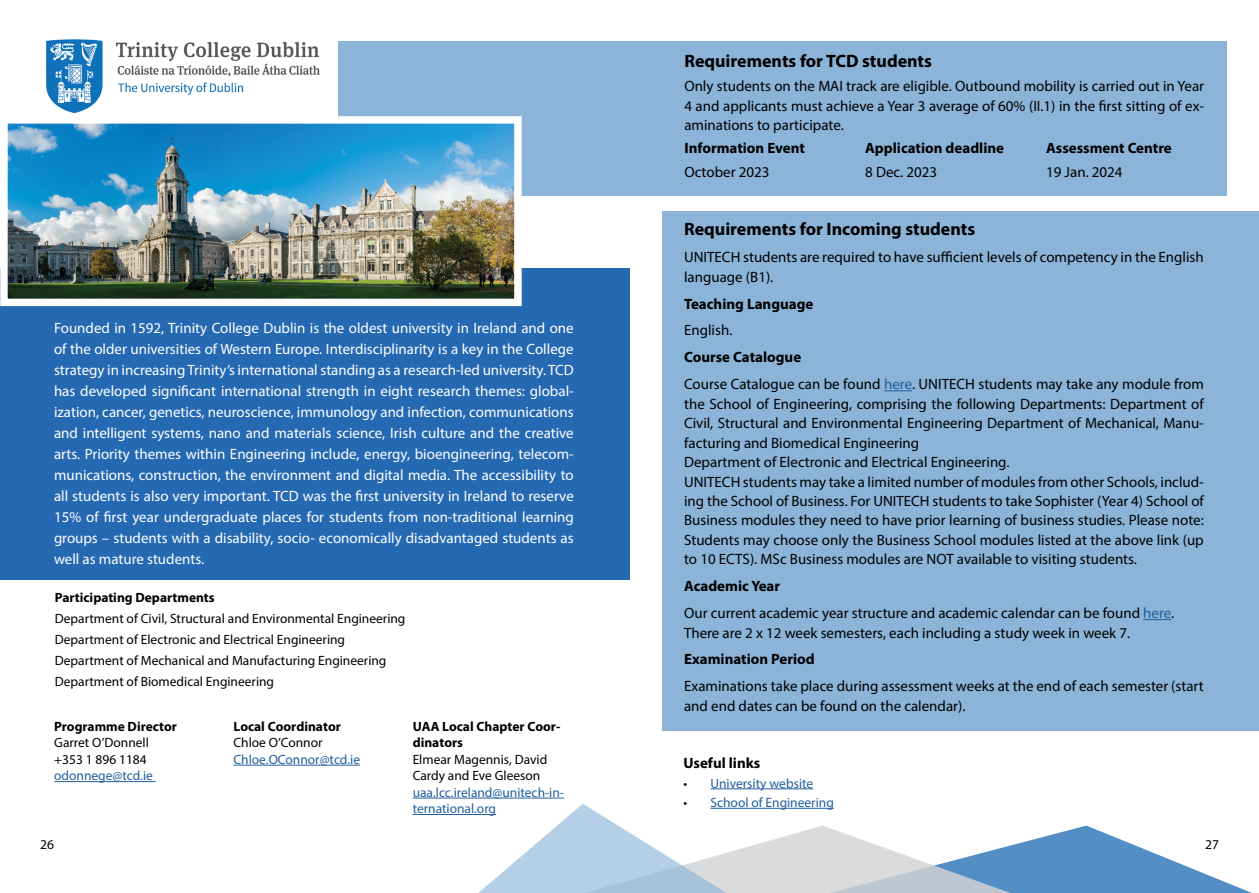
<style>
.page{position:relative;width:1259px;height:893px;background:#fff}
.page>*{position:absolute;margin:0;border:0;box-sizing:border-box;transform-origin:0 0}
.t1{font:700 18px "Myriad Pro";color:#000}
.t2{font:15px/19.5px "Myriad Pro";color:#000}
.t3{font:15px/21px "Myriad Pro";color:#fff;text-align:justify}
.t4{font:700 15px "Myriad Pro";color:#000}
.t5{font:13.5px/21px "Myriad Pro";color:#000}
.t6{font:13.5px/16.5px "Myriad Pro";color:#215e9e}
.t7{font:700 13.5px/16.5px "Myriad Pro";color:#000}
.s1{font-weight:700}
.s2{color:#215e9e}
.s3{color:#000}
</style>
<div class="page">
<div style="left:338px;top:42px;width:888px;height:154px;background:#8bb4d8"></div>
<div style="left:0;top:268px;width:629px;height:312px;background:#2569b3"></div>
<img style="left:8px;top:124px;width:506px;height:174px">
<div style="left:0;top:116px;width:522px;height:190px;border:7px solid #fff"></div>
<div style="left:663px;top:211px;width:596px;height:520px;background:#8bb4d8"></div>
<svg style="left:884px;top:390px;width:28px;height:1px"></svg>
<svg style="left:1143px;top:619px;width:28px;height:1px"></svg>
<hr style="left:54px;top:781px;width:102px;height:1px;background:#215e9e">
<hr style="left:233px;top:765px;width:127px;height:1px;background:#215e9e">
<hr style="left:413px;top:798px;width:151px;height:1px;background:#215e9e">
<svg style="left:412px;top:804px;width:840px;height:89px"></svg>
<hr style="left:710px;top:788px;width:103px;height:1px;background:#215e9e">
<hr style="left:710px;top:808px;width:124px;height:1px;background:#215e9e">
<img style="left:46px;top:39px;width:274px;height:75px">
<p class="t3" style="left:54px;top:317px;width:521px">Founded in 1592, Trinity College Dublin is the oldest university in Ireland and one of the older universities of Western Europe. Interdisciplinarity is a key in the College strategy in increasing Trinity’s international standing as a research-led university. TCD has developed significant international strength in eight research themes: global&shy;ization, cancer, genetics, neuroscience, immunology and infection, communications and intelligent systems, nano and materials science, Irish culture and the creative arts. Priority themes within Engineering include, energy, bioengineering, telecom&shy;munications, construction, the environment and digital media. The accessibility to all students is also very important. TCD was the first university in Ireland to reserve 15% of first year undergraduate places for students from non-traditional learning groups – students with a disability, socio- economically disadvantaged students as well as mature students.</p>
<p class="t7" style="left:55px;top:589px;width:161px">Participating Departments</p>
<p class="t5" style="left:55px;top:608px;width:352px">Department of Civil, Structural and Environmental Engineering Department of Electronic and Electrical Engineering Department of Mechanical and Manufacturing Engineering Department of Biomedical Engineering</p>
<p class="t7" style="left:54px;top:718px;width:124px">Programme Director</p>
<p class="t5" style="left:54px;top:734px;width:96px;line-height:16.5px">Garret O’Donnell +353 1 896 1184</p>
<p class="t6" style="left:54px;top:767px;width:100px">odonnege@tcd.ie</p>
<p class="t7" style="left:233px;top:718px;width:109px">Local Coordinator</p>
<p class="t5" style="left:233px;top:732px;width:91px">Chloe O’Connor</p>
<p class="t6" style="left:233px;top:751px;width:128px">Chloe.OConnor@tcd.ie</p>
<p class="t7" style="left:413px;top:718px;width:149px">UAA Local Chapter Coor&shy;dinators</p>
<p class="t5" style="left:413px;top:751px;width:136px;line-height:16.5px">Elmear Magennis, David<br>Cardy and Eve Gleeson</p>
<p class="t6" style="left:413px;top:784px;width:153px">uaa.lcc.ireland@unitech-in&shy;ternational.org</p>
<p class="t1" style="left:684px;top:49px;width:249px">Requirements for TCD students</p>
<p class="t2" style="left:684px;top:76px;width:521px;text-align:justify">Only students on the MAI track are eligible. Outbound mobility is carried out in Year 4 and applicants must achieve a Year 3 average of 60% (II.1) in the first sitting of ex&shy;aminations to participate.</p>
<p class="t4" style="left:684px;top:138px;width:122px">Information Event</p>
<p class="t2" style="left:684px;top:162px;width:87px">October 2023</p>
<p class="t4" style="left:865px;top:138px;width:140px">Application deadline</p>
<p class="t2" style="left:865px;top:162px;width:73px">8 Dec. 2023</p>
<p class="t4" style="left:1046px;top:138px;width:127px">Assessment Centre</p>
<p class="t2" style="left:1046px;top:162px;width:78px">19 Jan. 2024</p>
<p class="t1" style="left:684px;top:217px;width:293px">Requirements for Incoming students</p>
<p class="t2" style="left:684px;top:247px;width:521px">UNITECH students are required to have sufficient levels of competency in the English language (B1).</p>
<p class="t4" style="left:684px;top:294px;width:131px">Teaching Language</p>
<p class="t2" style="left:684px;top:320px;width:50px">English.</p>
<p class="t2" style="left:684px;top:344px;width:521px;line-height:26.8px"><span class="s1">Course Catalogue<br></span>Course Catalogue can be found <span class="s2">here</span>. UNITECH students may take any module from</p>
<p class="t2" style="left:684px;top:394px;width:521px">the School of Engineering, comprising the following Departments: Department of Civil, Structural and Environmental Engineering Department of Mechanical, Manu&shy;facturing and Biomedical Engineering<br>Department of Electronic and Electrical Engineering.<br>UNITECH students may take a limited number of modules from other Schools, includ&shy;ing the School of Business. For UNITECH students to take Sophister (Year 4) School of Business modules they need to have prior learning of business studies. Please note:<br>Students may choose only the Business School modules listed at the above link (up to 10 ECTS). MSc Business modules are NOT available to visiting students.</p>
<p class="t2" style="left:684px;top:572px;width:491px;line-height:26.8px"><span class="s1">Academic Year<br></span>Our current academic year structure and academic calendar can be found <span class="s2">here</span>.</p>
<p class="t2" style="left:684px;top:622px;width:447px">There are 2 x 12 week semesters, each including a study week in week 7.</p>
<p class="t4" style="left:684px;top:650px;width:132px">Examination Period</p>
<p class="t2" style="left:684px;top:676px;width:521px">Examinations take place during assessment weeks at the end of each semester (start and end dates can be found on the calendar).</p>
<p class="t4" style="left:683px;top:753px;width:78px">Useful links</p>
<p class="t6" style="left:683px;top:774px;width:131px"><span class="s3">•</span> University website</p>
<p class="t6" style="left:683px;top:794px;width:152px"><span class="s3">•</span> School of Engineering</p>
<p class="t5" style="left:40px;top:834px;width:15px">26</p>
<p class="t5" style="left:1205px;top:834px;width:15px">27</p>
</div>
